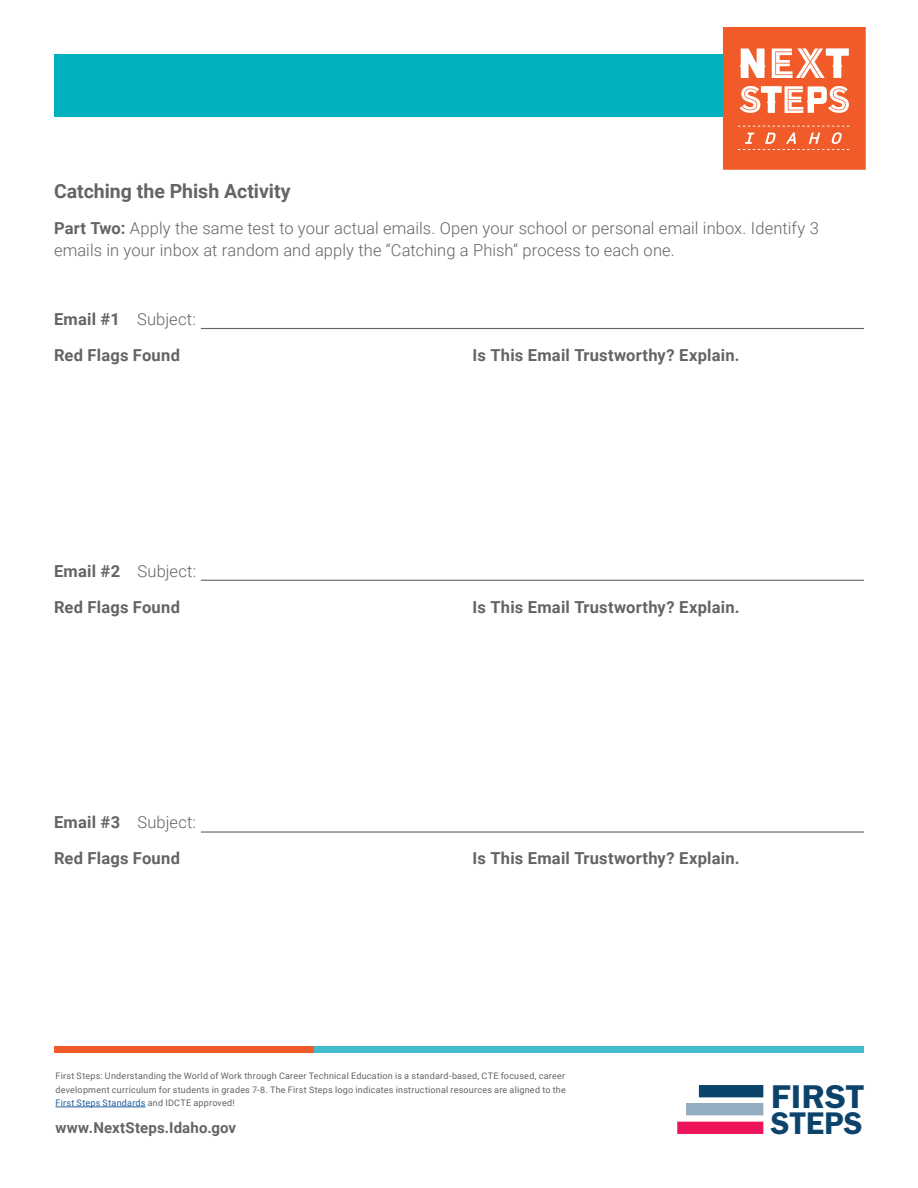
<style>
.page{position:relative;width:918px;height:1188px;background:#fff}
.page>*{position:absolute;margin:0;border:0;box-sizing:border-box;transform-origin:0 0}
.t1{font:34.05px "Franklin Gothic URW Dem";color:#0c436b;scale:1.06 1}
.t2{font:32.4px "Franklin Gothic URW Dem";letter-spacing:.005em;color:#0c436b}
.t3{font:700 19.5px "Roboto";color:#636466}
.t4{font:300 16.5px/22.5px "Roboto";letter-spacing:.005em;color:#636466}
.t5{font:700 16.5px "Roboto";letter-spacing:.015em;color:#636466}
.t6{font:700 15px "Roboto";letter-spacing:.01em;color:#636466}
.t7{font:9px/13.5px "Roboto";letter-spacing:.025em;color:#636466;text-align:justify}
.s1{font-weight:700}
.s2{color:#215e9e}
</style>
<div class="page">
<div style="left:54px;top:54px;width:810px;height:63px;background:#00b1be"></div>
<svg style="left:723px;top:27px;width:143px;height:143px"></svg>
<hr style="left:201px;top:328px;width:663px;height:1px;background:#636466">
<hr style="left:201px;top:580px;width:663px;height:1px;background:#636466">
<hr style="left:201px;top:831px;width:663px;height:2px;background:#636466">
<hr style="left:56px;top:1107px;width:90px;height:1px;background:#215e9e">
<div style="left:683px;top:1122px;width:74px;height:12px;background:#ed145a"></div>
<div style="left:692px;top:1103px;width:65px;height:12px;background:#92acc0"></div>
<div style="left:705px;top:1085px;width:52px;height:12px;background:#0c436b"></div>
<div style="left:314px;top:1046px;width:550px;height:7px;background:#43bdce"></div>
<div style="left:54px;top:1046px;width:260px;height:7px;background:#f15a29"></div>
<h3 class="t3" style="left:54px;top:177px;width:238px">Catching the Phish Activity</h3>
<h3 class="t4" style="left:54px;top:216px;width:766px"><span class="s1">Part Two:</span> Apply the same test to your actual emails. Open your school or personal email inbox. Identify 3 emails in your inbox at random and apply the “Catching a Phish” process to each one.</h3>
<h3 class="t4" style="left:54px;top:307px;width:143px"><span class="s1">Email #1</span> Subject:</h3>
<h3 class="t5" style="left:54px;top:343px;width:128px">Red Flags Found</h3>
<h3 class="t4" style="left:54px;top:559px;width:144px"><span class="s1">Email #2</span> Subject:</h3>
<h3 class="t5" style="left:54px;top:595px;width:128px">Red Flags Found</h3>
<h3 class="t4" style="left:54px;top:811px;width:144px"><span class="s1">Email #3</span> Subject:</h3>
<h3 class="t5" style="left:54px;top:847px;width:128px">Red Flags Found</h3>
<h3 class="t5" style="left:473px;top:343px;width:269px">Is This Email Trustworthy? Explain.</h3>
<h3 class="t5" style="left:473px;top:595px;width:269px">Is This Email Trustworthy? Explain.</h3>
<h3 class="t5" style="left:473px;top:847px;width:269px">Is This Email Trustworthy? Explain.</h3>
<p class="t7" style="left:56px;top:1069px;width:512px">First Steps: Understanding the World of Work through Career Technical Education is a standard-based, CTE focused, career development curriculum for students in grades 7-8. The First Steps logo indicates instructional resources are aligned to the <span class="s2">First Steps Standards</span> and IDCTE approved!</p>
<h3 class="t6" style="left:56px;top:1117px;width:182px">www.NextSteps.Idaho.gov</h3>
<h1 class="t1" style="left:771px;top:1076px;width:89px">FIRST</h1>
<h2 class="t2" style="left:771px;top:1103px;width:93px">STEPS</h2>
</div>
